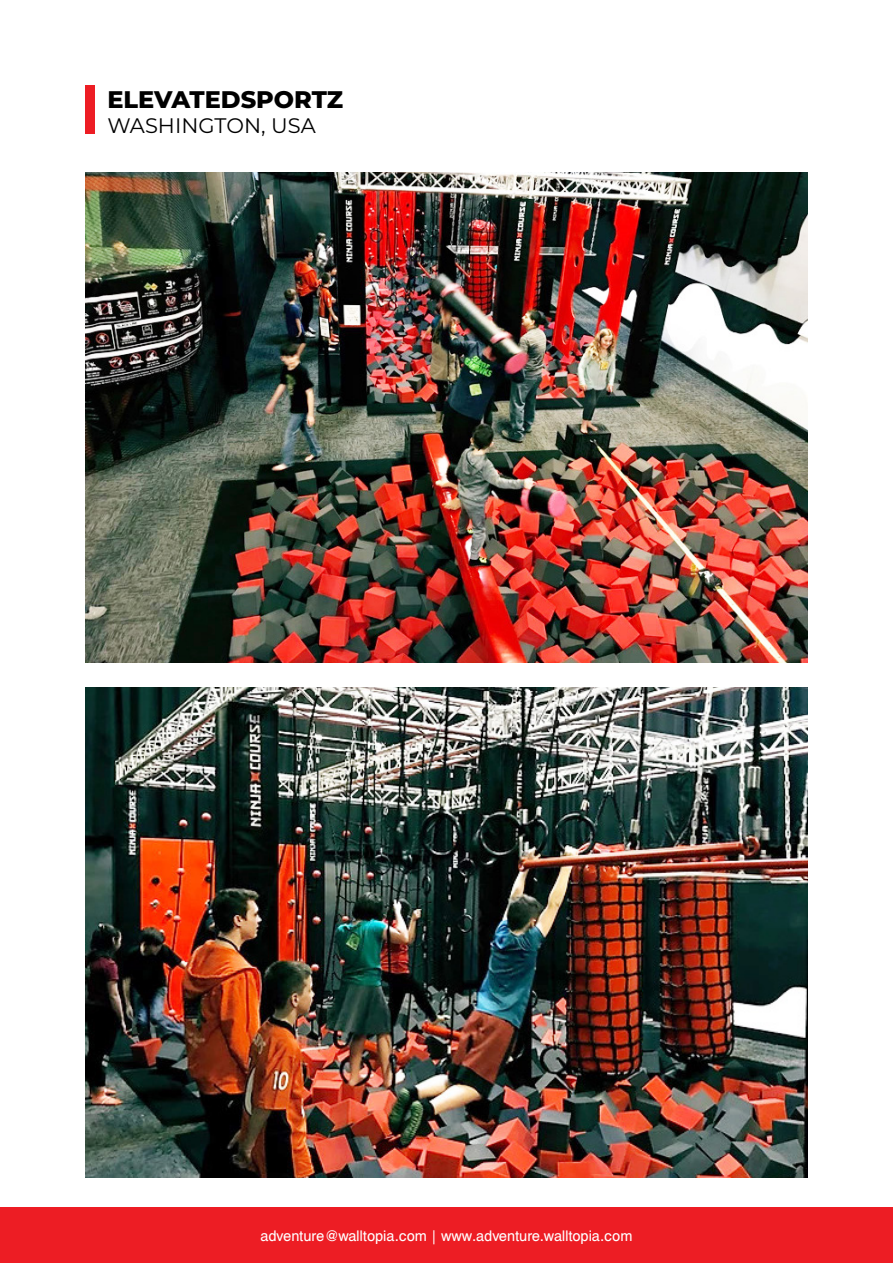
<style>
.page{position:relative;width:893px;height:1263px;background:#fff}
.page>*{position:absolute;margin:0;border:0;box-sizing:border-box;transform-origin:0 0}
.t1{font:800 24px "Montserrat";color:#000}
.t2{font:21px "Montserrat";color:#000}
.t3{font:16.5px "Helen Bg";letter-spacing:-.005em;color:#fff}
.s1{font-stretch:condensed}
</style>
<div class="page">
<div style="left:0;top:1208px;width:893px;height:55px;background:#ed1d24"></div>
<img style="left:85px;top:172px;width:723px;height:490px">
<img style="left:85px;top:688px;width:723px;height:490px">
<div style="left:85px;top:85px;width:9px;height:48px;background:#ed1d24"></div>
<h1 class="t1" style="left:107px;top:82px;width:237px">ELEVATEDSPORTZ</h1>
<p class="t2" style="left:107px;top:112px;width:210px">WASHINGTON, USA</p>
<p class="t3" style="left:260px;top:1230px;width:374px">adventure@walltopia.com <span class="s1">|</span> www.adventure.walltopia.com</p>
</div>
